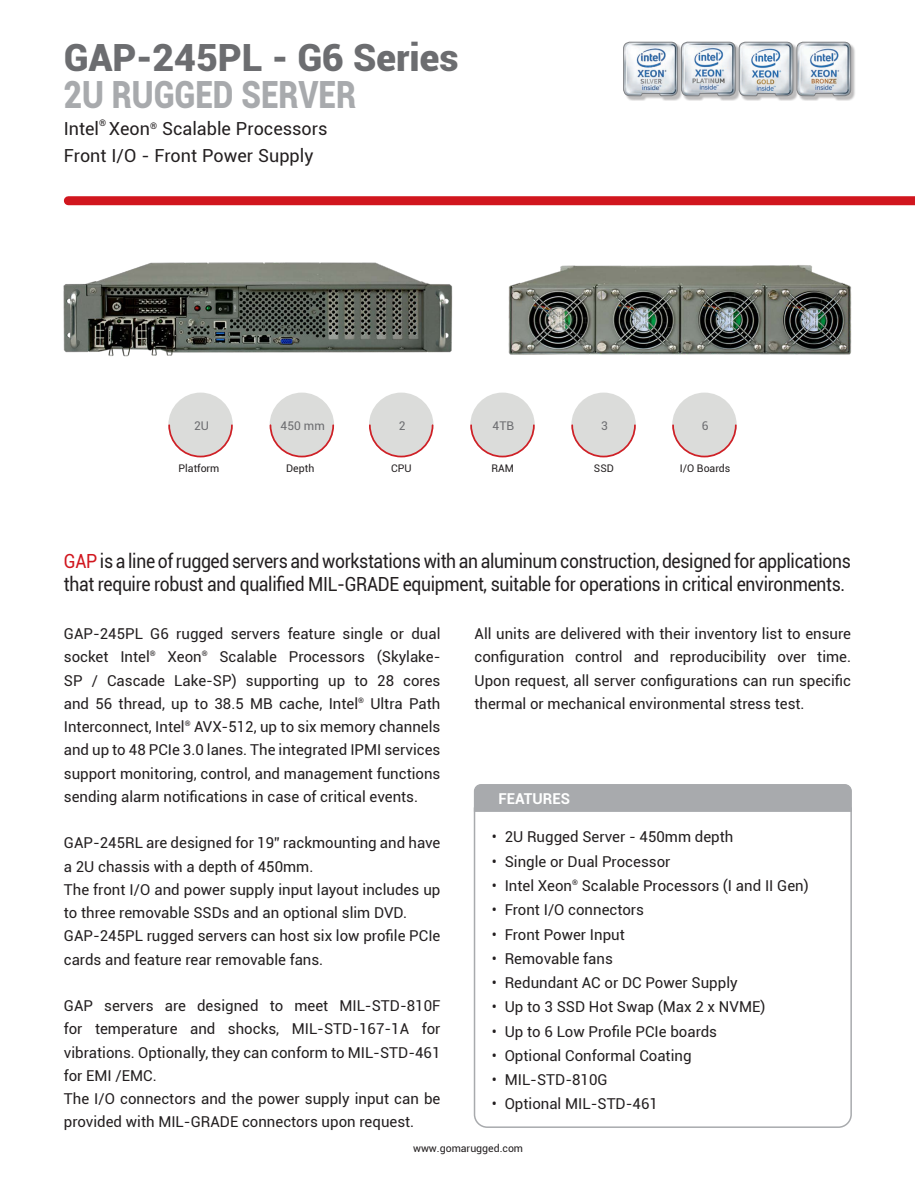
<style>
.page{position:relative;width:915px;height:1191px;background:#fff}
.page>*{position:absolute;margin:0;border:0;box-sizing:border-box;transform-origin:0 0}
.t1{font:900 37.5px "Roboto";color:#6c6d70}
.t2{font:900 37.5px "Roboto";color:#a8aaad;scale:.84 1}
.t3{font:19.5px/22.5px "Roboto";letter-spacing:-.02em;color:#231f20;scale:.9 1}
.Normale{font:18px "Roboto";color:#231f20}
.t4{font:15px/23.2px "Roboto";color:#231f20}
.t5{font:700 15px "Roboto";color:#fff}
.t6{font:12px "Roboto";color:#6c6d70}
.t7{font:10.5px "Roboto";color:#231f20}
.Normale-2{font:9px "Roboto";color:#231f20}
.s1{color:#d1161e}
</style>
<div class="page">
<div style="left:624px;top:43px;width:58px;height:58px;background:#231f20;opacity:.3"></div>
<div style="left:682px;top:43px;width:58px;height:58px;background:#231f20;opacity:.3"></div>
<div style="left:740px;top:43px;width:57px;height:58px;background:#231f20;opacity:.3"></div>
<div style="left:797px;top:43px;width:58px;height:58px;background:#231f20;opacity:.3"></div>
<svg style="left:623px;top:41px;width:228px;height:56px"></svg>
<div style="left:68px;top:196px;width:846px;height:9px;background:#d1161e"></div>
<div style="left:168px;top:392px;width:65px;height:65px;background:#dbdcda;border-radius:50%"></div>
<svg style="left:168px;top:423px;width:65px;height:35px"></svg>
<div style="left:269px;top:392px;width:65px;height:65px;background:#dbdcda;border-radius:50%"></div>
<svg style="left:269px;top:423px;width:66px;height:35px"></svg>
<div style="left:369px;top:392px;width:64px;height:65px;background:#dbdcda;border-radius:50%"></div>
<svg style="left:369px;top:423px;width:65px;height:35px"></svg>
<div style="left:470px;top:392px;width:64px;height:65px;background:#dbdcda;border-radius:50%"></div>
<svg style="left:470px;top:423px;width:65px;height:35px"></svg>
<div style="left:571px;top:392px;width:64px;height:65px;background:#dbdcda;border-radius:50%"></div>
<svg style="left:571px;top:423px;width:65px;height:35px"></svg>
<div style="left:672px;top:392px;width:64px;height:65px;background:#dbdcda;border-radius:50%"></div>
<svg style="left:672px;top:423px;width:65px;height:35px"></svg>
<svg style="left:473px;top:812px;width:379px;height:316px"></svg>
<div style="left:473px;top:784px;width:379px;height:28px;background:#a8aaad"></div>
<img style="left:63px;top:262px;width:390px;height:95px">
<img style="left:508px;top:265px;width:344px;height:90px">
<p class="t1" style="left:64px;top:31px;width:396px">GAP-245PL - G6 Series</p>
<p class="t2" style="left:64px;top:68px;width:349px">2U RUGGED SERVER</p>
<p class="Normale" style="left:64px;top:116px;width:37px">Intel</p>
<p class="Normale-2" style="left:99px;top:117px;width:9px">®</p>
<p class="Normale" style="left:109px;top:116px;width:220px">Xeon<sup>®</sup> Scalable Processors</p>
<p class="Normale" style="left:64px;top:143px;width:251px">Front I/O - Front Power Supply</p>
<p class="t6" style="left:194px;top:417px;width:16px">2U</p>
<p class="t7" style="left:178px;top:461px;width:42px">Platform</p>
<p class="t6" style="left:280px;top:417px;width:46px">450 mm</p>
<p class="t7" style="left:286px;top:461px;width:30px">Depth</p>
<p class="t6" style="left:398px;top:417px;width:8px">2</p>
<p class="t7" style="left:391px;top:461px;width:22px">CPU</p>
<p class="t6" style="left:492px;top:417px;width:23px">4TB</p>
<p class="t7" style="left:491px;top:461px;width:24px">RAM</p>
<p class="t6" style="left:601px;top:417px;width:8px">3</p>
<p class="t7" style="left:593px;top:461px;width:21px">SSD</p>
<p class="t6" style="left:701px;top:417px;width:8px">6</p>
<p class="t7" style="left:679px;top:460px;width:52px">I/O Boards</p>
<p class="t3" style="left:64px;top:549px;width:875px"><span class="s1">GAP</span> is a line of rugged servers and workstations with an aluminum construction, designed for applications that require robust and qualified MIL-GRADE equipment, suitable for operations in critical environments.</p>
<p class="t4" style="left:64px;top:621px;width:378px;text-align:justify">GAP-245PL G6 rugged servers feature single or dual socket Intel<sup>®</sup> Xeon<sup>®</sup> Scalable Processors (Skylake-SP / Cascade Lake-SP) supporting up to 28 cores and 56 thread, up to 38.5 MB cache, Intel<sup>®</sup> Ultra Path Interconnect, Intel<sup>®</sup> AVX-512, up to six memory channels and up to 48 PCIe 3.0 lanes. The integrated IPMI services support monitoring, control, and management functions sending alarm notifications in case of critical events.</p>
<p class="t4" style="left:64px;top:831px;width:378px">GAP-245RL are designed for 19” rackmounting and have a 2U chassis with a depth of 450mm.</p>
<p class="t4" style="left:64px;top:877px;width:378px">The front I/O and power supply input layout includes up to three removable SSDs and an optional slim DVD.</p>
<p class="t4" style="left:64px;top:924px;width:378px">GAP-245PL rugged servers can host six low profile PCIe cards and feature rear removable fans.</p>
<p class="t4" style="left:64px;top:993px;width:378px;text-align:justify">GAP servers are designed to meet MIL-STD-810F for temperature and shocks, MIL-STD-167-1A for vibrations. Optionally, they can conform to MIL-STD-461 for EMI /EMC.</p>
<p class="t4" style="left:64px;top:1086px;width:378px">The I/O connectors and the power supply input can be provided with MIL-GRADE connectors upon request.</p>
<p class="t4" style="left:474px;top:621px;width:378px;text-align:justify">All units are delivered with their inventory list to ensure configuration control and reproducibility over time.<br>Upon request, all server configurations can run specific thermal or mechanical environmental stress test.</p>
<p class="t5" style="left:498px;top:787px;width:73px">FEATURES</p>
<p class="t4" style="left:492px;top:825px;width:243px">• 2U Rugged Server - 450mm depth</p>
<p class="t4" style="left:492px;top:849px;width:180px">• Single or Dual Processor</p>
<p class="t4" style="left:492px;top:873px;width:318px">• Intel Xeon<sup>®</sup> Scalable Processors (I and II Gen)</p>
<p class="t4" style="left:492px;top:897px;width:153px">• Front I/O connectors</p>
<p class="t4" style="left:492px;top:922px;width:134px">• Front Power Input</p>
<p class="t4" style="left:492px;top:946px;width:122px">• Removable fans</p>
<p class="t4" style="left:492px;top:970px;width:247px">• Redundant AC or DC Power Supply</p>
<p class="t4" style="left:492px;top:994px;width:275px">• Up to 3 SSD Hot Swap (Max 2 x NVME)</p>
<p class="t4" style="left:492px;top:1019px;width:226px">• Up to 6 Low Profile PCIe boards</p>
<p class="t4" style="left:492px;top:1043px;width:201px">• Optional Conformal Coating</p>
<p class="t4" style="left:492px;top:1067px;width:117px">• MIL-STD-810G</p>
<p class="t4" style="left:492px;top:1091px;width:167px">• Optional MIL-STD-461</p>
<p class="t7" style="left:413px;top:1140px;width:112px">www.gomarugged.com</p>
</div>
